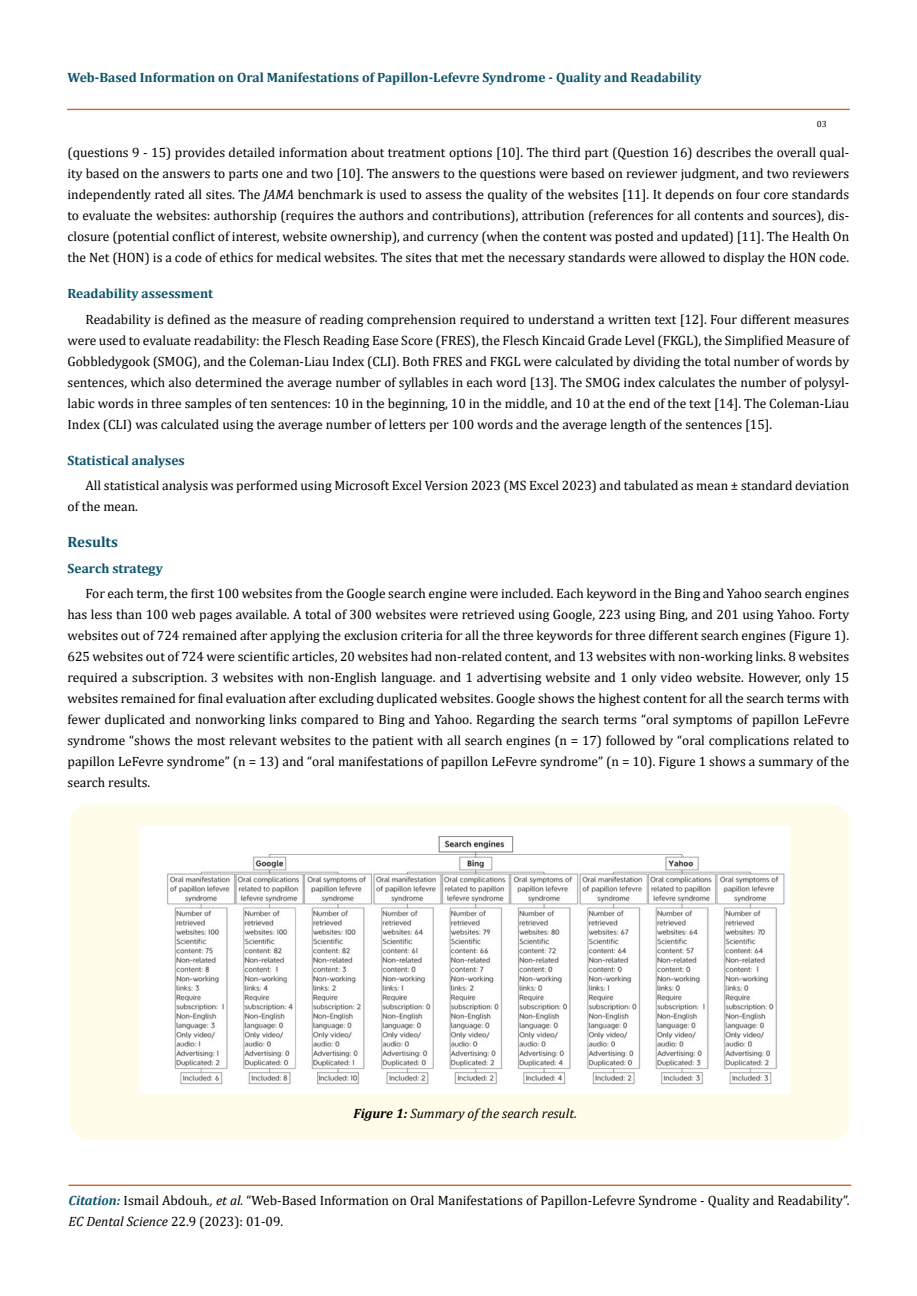
<style>
.page{position:relative;width:917px;height:1296px;background:#fff}
.page>*{position:absolute;margin:0;border:0;box-sizing:border-box;transform-origin:0 0}
.t1{font:700 15px "Cambria";color:#0e546a}
.t2{font:13.5px/21px "Cambria";color:#000;text-align:justify}
.t3{font:700 13.5px "Cambria";color:#0e546a}
.t4{font:italic 13.5px "Cambria";color:#000}
.t5{font:9px "Cambria";color:#000}
.s1{font-style:italic}
.s2{font-weight:700}
.s3{font-weight:700;font-style:italic;color:#0e546a}
</style>
<div class="page">
<div style="left:67px;top:109px;width:782px;height:1px;border:1px solid #e05d1a"></div>
<div style="left:69px;top:1185px;width:781px;height:1px;border:1px solid #e05d1a"></div>
<div style="left:70px;top:805px;width:779px;height:335px;background:#fffde9;border-radius:18px"></div>
<img style="left:141px;top:826px;width:648px;height:268px">
<p class="t3" style="left:68px;top:68px;width:635px">Web-Based Information on Oral Manifestations of Papillon-Lefevre Syndrome - Quality and Readability</p>
<p class="t5" style="left:816px;top:118px;width:11px">03</p>
<p class="t2" style="left:68px;top:142px;width:783px">(questions 9 - 15) provides detailed information about treatment options [10]. The third part (Question 16) describes the overall qual&shy;ity based on the answers to parts one and two [10]. The answers to the questions were based on reviewer judgment, and two reviewers independently rated all sites. The <span class="s1">JAMA</span> benchmark is used to assess the quality of the websites [11]. It depends on four core standards to evaluate the websites: authorship (requires the authors and contributions), attribution (references for all contents and sources), dis&shy;closure (potential conflict of interest, website ownership), and currency (when the content was posted and updated) [11]. The Health On the Net (HON) is a code of ethics for medical websites. The sites that met the necessary standards were allowed to display the HON code.</p>
<p class="t3" style="left:68px;top:284px;width:147px">Readability assessment</p>
<p class="t2" style="left:68px;top:308px;width:783px;text-indent:18px">Readability is defined as the measure of reading comprehension required to understand a written text [12]. Four different measures were used to evaluate readability: the Flesch Reading Ease Score (FRES), the Flesch Kincaid Grade Level (FKGL), the Simplified Measure of Gobbledygook (SMOG), and the Coleman-Liau Index (CLI). Both FRES and FKGL were calculated by dividing the total number of words by sentences, which also determined the average number of syllables in each word [13]. The SMOG index calculates the number of polysyl&shy;labic words in three samples of ten sentences: 10 in the beginning, 10 in the middle, and 10 at the end of the text [14]. The Coleman-Liau Index (CLI) was calculated using the average number of letters per 100 words and the average length of the sentences [15].</p>
<p class="t3" style="left:68px;top:450px;width:119px">Statistical analyses</p>
<p class="t2" style="left:68px;top:475px;width:783px;text-indent:18px">All statistical analysis was performed using Microsoft Excel Version 2023 (MS Excel 2023) and tabulated as mean ± standard deviation of the mean.</p>
<p class="t1" style="left:68px;top:531px;width:52px">Results</p>
<p class="t3" style="left:68px;top:558px;width:97px">Search strategy</p>
<p class="t2" style="left:68px;top:583px;width:783px;text-indent:18px">For each term, the first 100 websites from the Google search engine were included. Each keyword in the Bing and Yahoo search engines has less than 100 web pages available. A total of 300 websites were retrieved using Google, 223 using Bing, and 201 using Yahoo. Forty websites out of 724 remained after applying the exclusion criteria for all the three keywords for three different search engines (Figure 1).<br>625 websites out of 724 were scientific articles, 20 websites had non-related content, and 13 websites with non-working links. 8 websites required a subscription. 3 websites with non-English language. and 1 advertising website and 1 only video website. However, only 15 websites remained for final evaluation after excluding duplicated websites. Google shows the highest content for all the search terms with fewer duplicated and nonworking links compared to Bing and Yahoo. Regarding the search terms “oral symptoms of papillon LeFevre syndrome “shows the most relevant websites to the patient with all search engines (n = 17) followed by “oral complications related to papillon LeFevre syndrome” (n = 13) and “oral manifestations of papillon LeFevre syndrome” (n = 10). Figure 1 shows a summary of the search results.</p>
<p class="t4" style="left:353px;top:1104px;width:225px"><span class="s2">Figure 1:</span> Summary of the search result.</p>
<p class="t2" style="left:69px;top:1190px;width:782px"><span class="s3">Citation:</span> Ismail Abdouh<span class="s1">., et al.</span> “Web-Based Information on Oral Manifestations of Papillon-Lefevre Syndrome - Quality and Readability”.<br><span class="s1">EC Dental Science</span> 22.9 (2023): 01-09.</p>
</div>
